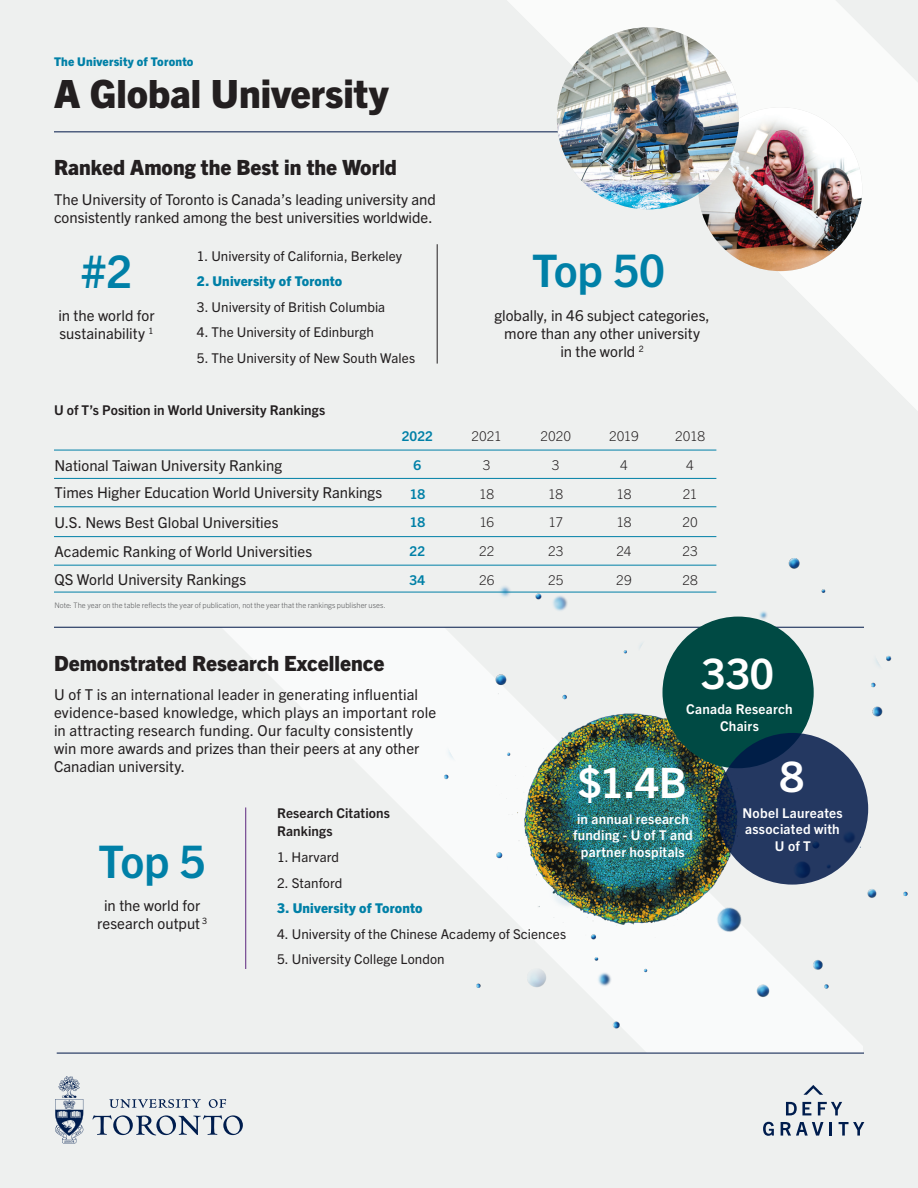
<style>
.page{position:relative;width:918px;height:1188px;background:#eef0ef}
.page>*{position:absolute;margin:0;border:0;box-sizing:border-box;transform-origin:0 0}
.Stat_Number{font:700 45px "Trade Gothic Next LT Pro";letter-spacing:-.01em;color:#0080a7}
.Large_Figures{font:700 42px "Trade Gothic Next LT Pro";color:#fff}
.H2_18{font:800 39px "Trade Gothic Next LT Pro";color:#231f20}
.H2_18-2{font:800 21px "Trade Gothic Next LT Pro";color:#231f20}
.Stat_Copy{font:15px/18px "Trade Gothic Next LT Pro";color:#231f20}
.Chart_Copy{font:13.5px "Trade Gothic Next LT Pro";letter-spacing:.005em;color:#231f20}
.Metrics_text{font:700 13.5px/16.5px "Trade Gothic Next LT Pro";letter-spacing:.02em;color:#fff;text-align:center}
.t1{font:700 13.5px/18px "Trade Gothic Next LT Pro";letter-spacing:.005em;color:#231f20}
.t2{font:300 13.5px "Trade Gothic Next LT Pro";letter-spacing:-.01em;color:#231f20}
.Chart_Copy-2{font:800 13.5px "Trade Gothic Next LT Pro";letter-spacing:.015em;color:#0080a7}
.t3{font:700 13.5px "Trade Gothic Next LT Pro";letter-spacing:.005em;color:#0080a7}
.H2_18-3{font:800 12px "Trade Gothic Next LT Pro";letter-spacing:.02em;color:#0080a7}
.Source{font:300 7.5px "Trade Gothic Next LT Pro";letter-spacing:.005em;color:#57585a}
</style>
<div class="page">
<svg style="left:493px;top:0;width:425px;height:410px"></svg>
<svg style="left:221px;top:628px;width:642px;height:425px"></svg>
<img style="left:350px;top:477px;width:558px;height:553px">
<hr style="left:245px;top:807px;width:1px;height:162px;background:#5d277f">
<svg style="left:803px;top:1085px;width:20px;height:10px"></svg>
<svg style="left:786px;top:1102px;width:25px;height:13px"></svg>
<svg style="left:818px;top:1102px;width:24px;height:13px"></svg>
<svg style="left:763px;top:1122px;width:11px;height:14px"></svg>
<svg style="left:781px;top:1122px;width:42px;height:14px"></svg>
<svg style="left:830px;top:1122px;width:2px;height:14px"></svg>
<svg style="left:839px;top:1122px;width:25px;height:14px"></svg>
<svg style="left:92px;top:1099px;width:151px;height:36px"></svg>
<svg style="left:55px;top:1076px;width:29px;height:68px"></svg>
<hr style="left:57px;top:1053px;width:807px;height:1px;background:#001748">
<hr style="left:54px;top:132px;width:662px;height:1px;background:#001748">
<img style="left:698px;top:107px;width:164px;height:164px;border-radius:82px">
<hr style="left:54px;top:478px;width:662px;height:1px;background:#0080a7">
<hr style="left:54px;top:450px;width:662px;height:1px;background:#0080a7">
<hr style="left:54px;top:536px;width:662px;height:1px;background:#0080a7">
<hr style="left:54px;top:565px;width:662px;height:1px;background:#0080a7">
<hr style="left:54px;top:592px;width:662px;height:1px;background:#0080a7">
<hr style="left:54px;top:507px;width:662px;height:1px;background:#0080a7">
<hr style="left:54px;top:627px;width:810px;height:1px;background:#001748">
<div style="left:663px;top:617px;width:151px;height:151px;background:#004a44;border-radius:50%"></div>
<svg style="left:716px;top:733px;width:152px;height:152px;background:#20355d"></svg>
<hr style="left:437px;top:244px;width:1px;height:120px;background:#231f20">
<img style="left:557px;top:27px;width:182px;height:182px;border-radius:91px">
<p class="H2_18-3" style="left:54px;top:53px;width:141px">The University of Toronto</p>
<p class="H2_18" style="left:54px;top:67px;width:336px">A Global University</p>
<p class="H2_18-2" style="left:54px;top:153px;width:345px">Ranked Among the Best in the World</p>
<p class="Stat_Copy" style="left:54px;top:189px;width:383px">The University of Toronto is Canada’s leading university and consistently ranked among the best universities worldwide.</p>
<p class="Stat_Number" style="left:81px;top:241px;width:53px">#2</p>
<p class="Stat_Copy" style="left:58px;top:306px;width:98px">in the world for sustainability <sup>1</sup></p>
<p class="Chart_Copy" style="left:197px;top:247px;width:207px">1. University of California, Berkeley</p>
<p class="Chart_Copy-2" style="left:197px;top:272px;width:147px">2. University of Toronto</p>
<p class="Chart_Copy" style="left:197px;top:298px;width:190px">3. University of British Columbia</p>
<p class="Chart_Copy" style="left:197px;top:323px;width:179px">4. The University of Edinburgh</p>
<p class="Chart_Copy" style="left:197px;top:348px;width:220px">5. The University of New South Wales</p>
<p class="t1" style="left:54px;top:400px;width:273px">U of T’s Position in World University Rankings</p>
<p class="Stat_Copy" style="left:55px;top:456px;width:229px">National Taiwan University Ranking</p>
<p class="Stat_Copy" style="left:55px;top:482px;width:329px">Times Higher Education World University Rankings</p>
<p class="Stat_Copy" style="left:55px;top:512px;width:226px">U.S. News Best Global Universities</p>
<p class="Stat_Copy" style="left:55px;top:541px;width:259px">Academic Ranking of World Universities</p>
<p class="Stat_Copy" style="left:55px;top:570px;width:193px">QS World University Rankings</p>
<p class="Source" style="left:54px;top:600px;width:333px">Note: The year on the table reflects the year of publication, not the year that the rankings publisher uses.</p>
<p class="t3" style="left:402px;top:427px;width:33px">2022</p>
<p class="t3" style="left:414px;top:456px;width:9px">6</p>
<p class="t3" style="left:410px;top:484px;width:17px">18</p>
<p class="t3" style="left:410px;top:513px;width:17px">18</p>
<p class="t3" style="left:410px;top:542px;width:17px">22</p>
<p class="t3" style="left:409px;top:570px;width:17px">34</p>
<p class="Stat_Number" style="left:532px;top:240px;width:134px">Top 50</p>
<p class="Stat_Copy" style="left:494px;top:306px;width:217px;text-align:center">globally, in 46 subject categories, more than any other university<br>in the world <sup>2</sup></p>
<p class="t2" style="left:472px;top:427px;width:32px">2021</p>
<p class="t2" style="left:483px;top:456px;width:9px">3</p>
<p class="t2" style="left:479px;top:484px;width:16px">18</p>
<p class="t2" style="left:479px;top:513px;width:16px">16</p>
<p class="t2" style="left:479px;top:542px;width:17px">22</p>
<p class="t2" style="left:479px;top:570px;width:17px">26</p>
<p class="t2" style="left:540px;top:427px;width:32px">2020</p>
<p class="t2" style="left:552px;top:456px;width:9px">3</p>
<p class="t2" style="left:548px;top:484px;width:16px">18</p>
<p class="t2" style="left:549px;top:513px;width:16px">17</p>
<p class="t2" style="left:548px;top:542px;width:17px">23</p>
<p class="t2" style="left:548px;top:570px;width:17px">25</p>
<p class="t2" style="left:609px;top:427px;width:31px">2019</p>
<p class="t2" style="left:620px;top:456px;width:9px">4</p>
<p class="t2" style="left:616px;top:484px;width:16px">18</p>
<p class="t2" style="left:616px;top:513px;width:16px">18</p>
<p class="t2" style="left:617px;top:542px;width:16px">24</p>
<p class="t2" style="left:616px;top:570px;width:17px">29</p>
<p class="t2" style="left:675px;top:427px;width:31px">2018</p>
<p class="t2" style="left:686px;top:456px;width:9px">4</p>
<p class="t2" style="left:683px;top:484px;width:16px">21</p>
<p class="t2" style="left:683px;top:513px;width:17px">20</p>
<p class="t2" style="left:683px;top:542px;width:17px">23</p>
<p class="t2" style="left:682px;top:570px;width:17px">28</p>
<p class="H2_18-2" style="left:54px;top:649px;width:332px">Demonstrated Research Excellence</p>
<p class="Stat_Copy" style="left:54px;top:685px;width:384px">U of T is an international leader in generating influential evidence-based knowledge, which plays an important role in attracting research funding. Our faculty consistently win more awards and prizes than their peers at any other Canadian university.</p>
<p class="Large_Figures" style="left:702px;top:644px;width:74px">330</p>
<p class="Metrics_text" style="left:686px;top:700px;width:108px">Canada Research<br>Chairs</p>
<p class="Large_Figures" style="left:780px;top:748px;width:26px">8</p>
<p class="Metrics_text" style="left:743px;top:804px;width:102px">Nobel Laureates associated with<br>U of T</p>
<p class="Large_Figures" style="left:578px;top:754px;width:110px">$1.4B</p>
<p class="Metrics_text" style="left:573px;top:809px;width:121px">in annual research funding - U of T and partner hospitals</p>
<p class="t1" style="left:277px;top:803px;width:114px">Research Citations<br>Rankings</p>
<p class="Stat_Number" style="left:99px;top:830px;width:109px">Top 5</p>
<p class="Chart_Copy" style="left:277px;top:848px;width:64px">1. Harvard</p>
<p class="Chart_Copy" style="left:277px;top:874px;width:67px">2. Stanford</p>
<p class="Chart_Copy-2" style="left:277px;top:899px;width:147px">3. University of Toronto</p>
<p class="Chart_Copy" style="left:277px;top:924px;width:290px">4. University of the Chinese Academy of Sciences</p>
<p class="Chart_Copy" style="left:277px;top:950px;width:169px">5. University College London</p>
<p class="Stat_Copy" style="left:97px;top:895px;width:111px;text-align:center">in the world for research output <sup>3</sup></p>
</div>
